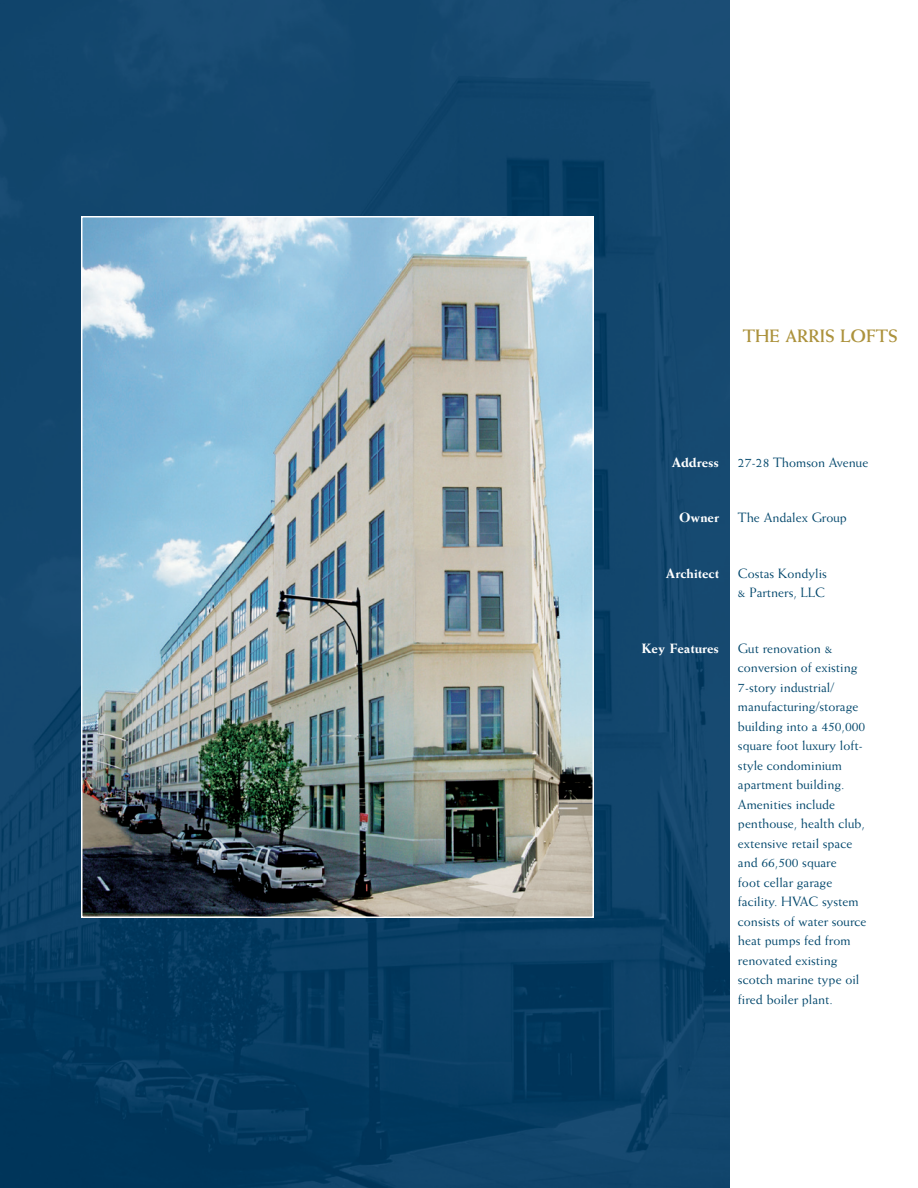
<style>
.page{position:relative;width:918px;height:1188px;background:#fff}
.page>*{position:absolute;margin:0;border:0;box-sizing:border-box;transform-origin:0 0}
.t1{font:700 18px "Weiss";color:#ac923c}
.t2{font:13.5px/19.5px "Weiss";color:#00466b}
.t3{font:800 13.5px "Weiss";color:#fff}
</style>
<div class="page">
<img style="left:0;top:0;width:729px;height:1188px">
<img style="left:82px;top:217px;width:511px;height:700px">
<p class="t1" style="left:743px;top:325px;width:155px">THE ARRIS LOFTS</p>
<p class="t3" style="left:672px;top:454px;width:49px">Address</p>
<p class="t2" style="left:738px;top:452px;width:132px">27-28 Thomson Avenue</p>
<p class="t3" style="left:679px;top:510px;width:41px">Owner</p>
<p class="t2" style="left:738px;top:508px;width:110px">The Andalex Group</p>
<p class="t3" style="left:666px;top:565px;width:55px">Architect</p>
<p class="t2" style="left:738px;top:563px;width:90px">Costas Kondylis &amp; Partners, LLC</p>
<p class="t3" style="left:642px;top:640px;width:79px">Key Features</p>
<p class="t2" style="left:738px;top:638px;width:130px">Gut renovation &amp; conversion of existing<br>7-story industrial/ manufacturing/storage building into a 450,000 square foot luxury loft&shy;style condominium apartment building.<br>Amenities include penthouse, health club, extensive retail space and 66,500 square<br>foot cellar garage facility. HVAC system consists of water source heat pumps fed from renovated existing scotch marine type oil fired boiler plant.</p>
</div>
